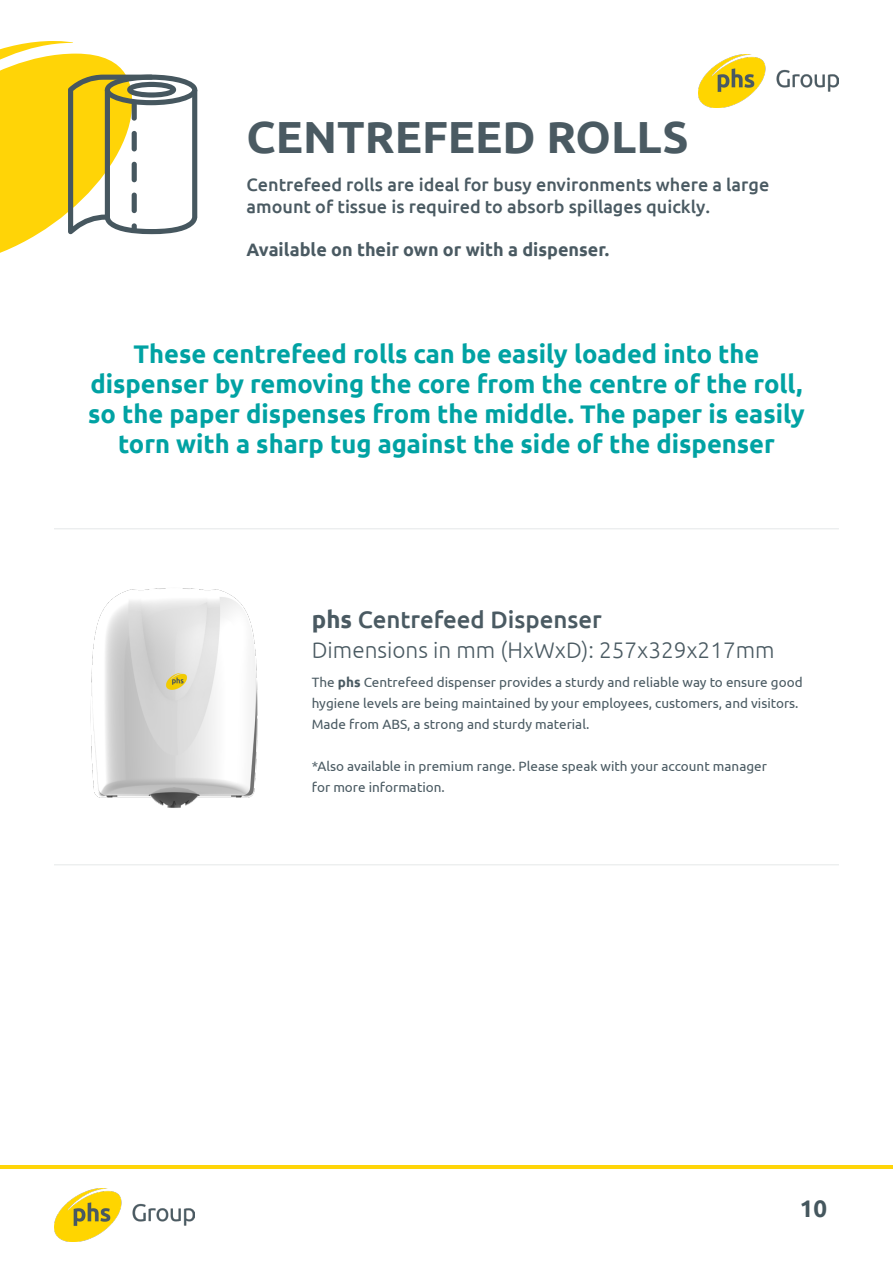
<style>
.page{position:relative;width:893px;height:1263px;background:#fff}
.page>*{position:absolute;margin:0;border:0;box-sizing:border-box;transform-origin:0 0}
.t1{font:700 45px "Ubuntu";color:#4a5a62}
.t2{font:700 25.5px/30px "Ubuntu";color:#00a2a3;text-align:center}
.t3{font:500 24px "Ubuntu";color:#4a5a62}
.t4{font:700 24px "Ubuntu";color:#45575e}
.t5{font:300 22.5px "Ubuntu";color:#4a5a62}
.t6{font:500 18px/21.6px "Ubuntu";color:#4a5a62}
.t7{font:700 18px "Ubuntu";color:#4a5a62}
.t8{font:13.5px/21px "Ubuntu";color:#4a5a62}
.s1{font-weight:700}
</style>
<div class="page">
<img style="left:698px;top:54px;width:141px;height:53px">
<hr style="left:54px;top:528px;width:785px;height:1px;background:#46575f">
<img style="left:90px;top:588px;width:168px;height:220px">
<hr style="left:54px;top:864px;width:785px;height:1px;background:#46575f">
<svg style="left:0;top:41px;width:197px;height:212px"></svg>
<hr style="left:0;top:1165px;width:893px;height:4px;background:#ffd508">
<img style="left:54px;top:1188px;width:141px;height:53px">
<h1 class="t1" style="left:247px;top:109px;width:444px">CENTREFEED ROLLS</h1>
<h3 class="t6" style="left:247px;top:173px;width:524px">Centrefeed rolls are ideal for busy environments where a large amount of tissue is required to absorb spillages quickly.</h3>
<h3 class="t7" style="left:247px;top:238px;width:364px">Available on their own or with a dispenser.</h3>
<h2 class="t2" style="left:88px;top:338px;width:718px">These centrefeed rolls can be easily loaded into the dispenser by removing the core from the centre of the roll, so the paper dispenses from the middle. The paper is easily torn with a sharp tug against the side of the dispenser</h2>
<h3 class="t3" style="left:312px;top:604px;width:292px"><span class="s1">phs</span> Centrefeed Dispenser</h3>
<h3 class="t5" style="left:312px;top:636px;width:464px">Dimensions in mm (HxWxD): 257x329x217mm</h3>
<p class="t8" style="left:312px;top:671px;width:492px">The <span class="s1">phs</span> Centrefeed dispenser provides a sturdy and reliable way to ensure good hygiene levels are being maintained by your employees, customers, and visitors.<br>Made from ABS, a strong and sturdy material.</p>
<p class="t8" style="left:312px;top:755px;width:457px">*Also available in premium range. Please speak with your account manager for more information.</p>
<h3 class="t4" style="left:800px;top:1194px;width:29px">10</h3>
</div>
